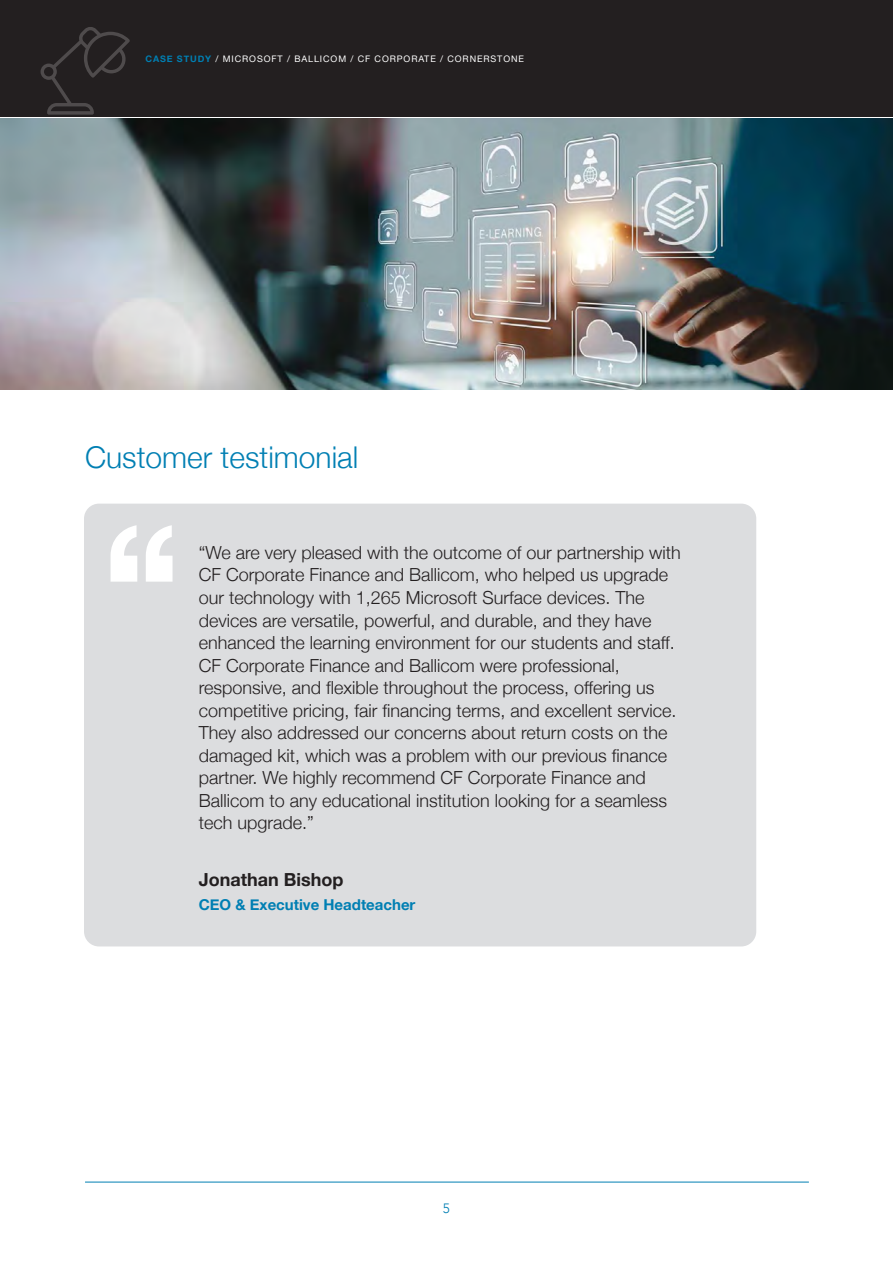
<style>
.page{position:relative;width:893px;height:1263px;background:#fff}
.page>*{position:absolute;margin:0;border:0;box-sizing:border-box;transform-origin:0 0}
.t1{font:500 192.6px "Helvetica Neue";color:#fff}
.t2{font:300 30px "Helvetica Neue";color:#007fb3}
.t3{font:300 18px/22.5px "Helvetica Neue";color:#231f20}
.t4{font:700 18px "Helvetica Neue";color:#231f20}
.t5{font:700 15px "Helvetica Neue";color:#007fb3}
.t6{font:300 13.5px "Avenir";color:#007fb3}
.t7{font:9px "Helvetica Neue";letter-spacing:.1em;color:#fff}
.s1{font-weight:700;color:#007fb3}
</style>
<div class="page">
<img style="left:0;top:118px;width:893px;height:271px">
<hr style="left:85px;top:1182px;width:724px;height:1px;background:#007fb3">
<div style="left:0;top:0;width:893px;height:117px;background:#231f20"></div>
<svg style="left:41px;top:27px;width:89px;height:88px"></svg>
<div style="left:84px;top:504px;width:672px;height:442px;background:#dcdddf;border-radius:15px"></div>
<p class="t7" style="left:145px;top:53px;width:380px"><span class="s1">CASE STUDY</span> / MICROSOFT / BALLICOM / CF CORPORATE / CORNERSTONE</p>
<p class="t2" style="left:85px;top:439px;width:275px">Customer testimonial</p>
<p class="t1" style="left:186px;top:743px;width:90px;rotate:-180deg">,,</p>
<p class="t3" style="left:199px;top:541px;width:484px">“We are very pleased with the outcome of our partnership with CF Corporate Finance and Ballicom, who helped us upgrade our technology with 1,265 Microsoft Surface devices. The devices are versatile, powerful, and durable, and they have enhanced the learning environment for our students and staff.<br>CF Corporate Finance and Ballicom were professional, responsive, and flexible throughout the process, offering us competitive pricing, fair financing terms, and excellent service.<br>They also addressed our concerns about return costs on the damaged kit, which was a problem with our previous finance partner. We highly recommend CF Corporate Finance and Ballicom to any educational institution looking for a seamless tech upgrade.”</p>
<p class="t4" style="left:199px;top:869px;width:146px">Jonathan Bishop</p>
<p class="t5" style="left:199px;top:895px;width:218px">CEO &amp; Executive Headteacher</p>
<p class="t6" style="left:443px;top:1200px;width:9px">5</p>
</div>
